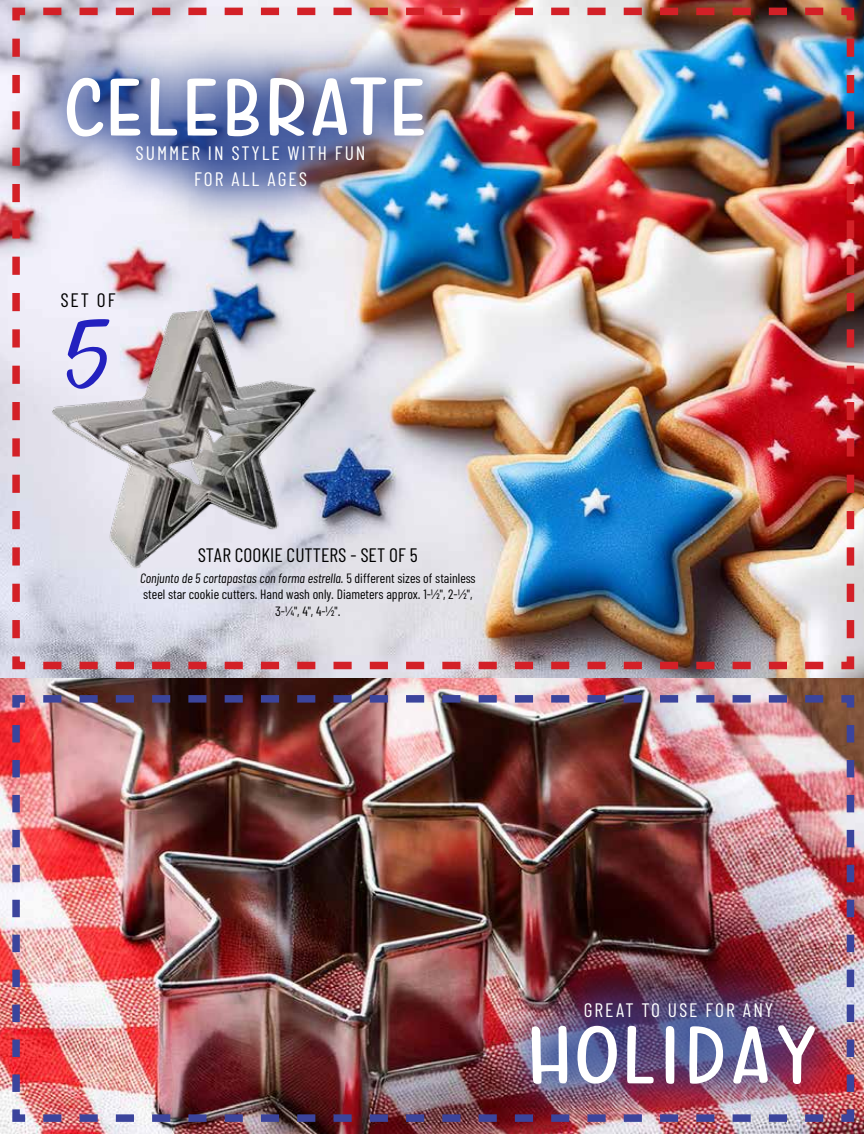
<style>
.page{position:relative;width:864px;height:1134px;background:#fff}
.page>*{position:absolute;margin:0;border:0;box-sizing:border-box;transform-origin:0 0}
.t1{font:84px "Good Feeling Sans";color:#fff}
.t2{font:55.5px "Good Feeling Script";color:#2321bf}
.t3{font:19.5px/25.5px "Barlow Condensed";letter-spacing:.1em;color:#fff;text-align:center}
.t4{font:19.5px "Barlow Condensed";color:#000}
.t5{font:13.5px/16.2px "Barlow Condensed";color:#000;text-align:center}
.s1{font-style:italic}
</style>
<div class="page">
<img style="left:1px;top:0;width:863px;height:1134px">
<img style="left:0;top:806px;width:3px;height:223px">
<img style="left:9px;top:4px;width:849px;height:669px">
<img style="left:9px;top:691px;width:849px;height:435px">
<h1 class="t1" style="left:67px;top:67px;width:369px">CELEBRATE</h1>
<h3 class="t3" style="left:136px;top:140px;width:231px">SUMMER IN STYLE WITH FUN<br>FOR ALL AGES</h3>
<h3 class="t4" style="left:60px;top:288px;width:57px">SET OF</h3>
<h2 class="t2" style="left:67px;top:337px;width:44px">5</h2>
<h3 class="t4" style="left:198px;top:542px;width:221px">STAR COOKIE CUTTERS - SET OF 5</h3>
<p class="t5" style="left:140px;top:570px;width:337px"><span class="s1">Conjunto de 5 cortapastas con forma estrella.</span> 5 different sizes of stainless steel star cookie cutters. Hand wash only. Diameters approx. 1-1/2", 2-1/2",<br>3-1/4", 4", 4-1/2".</p>
<h3 class="t3" style="left:584px;top:997px;width:191px">GREAT TO USE FOR ANY</h3>
<h1 class="t1" style="left:532px;top:1015px;width:295px">HOLIDAY</h1>
</div>
